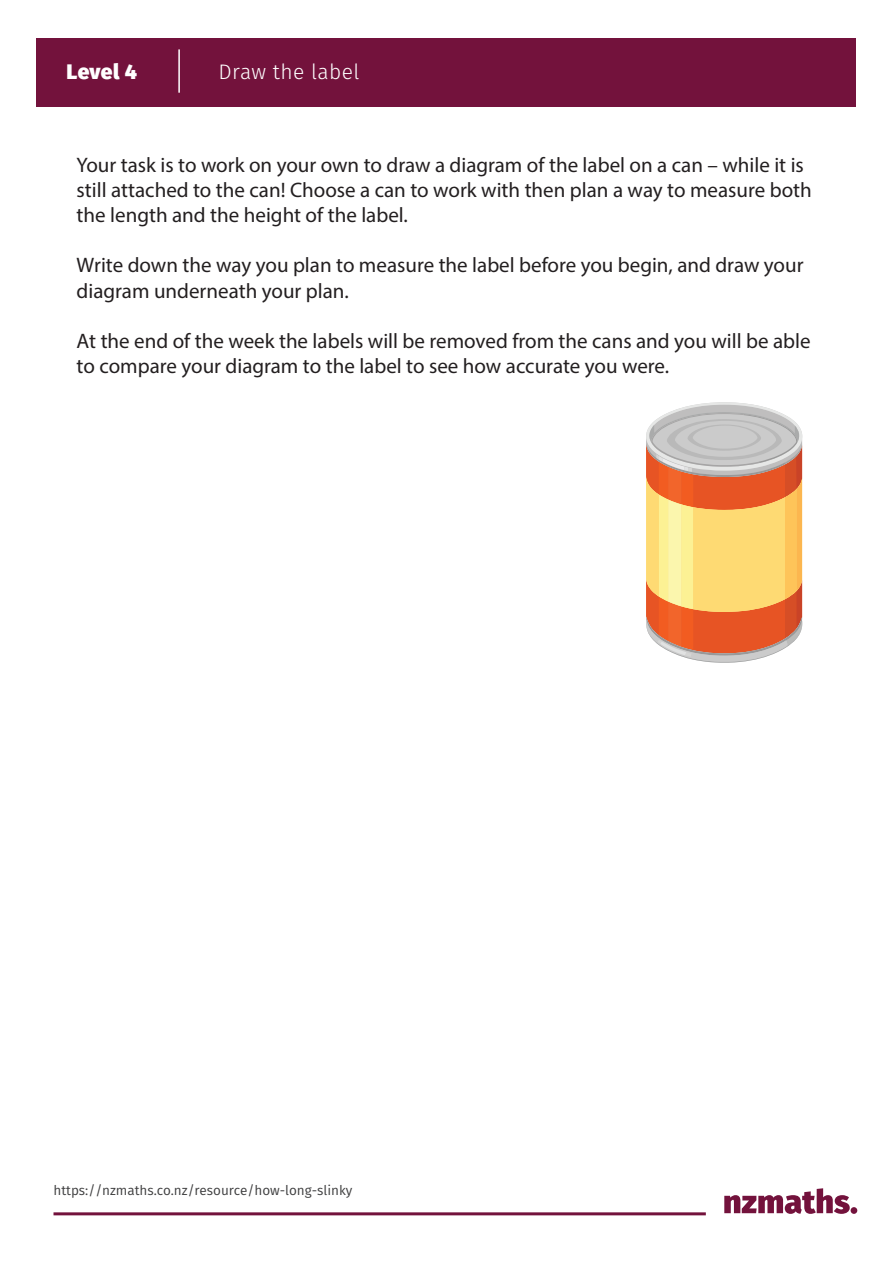
<style>
.page{position:relative;width:893px;height:1263px;background:#fff}
.page>*{position:absolute;margin:0;border:0;box-sizing:border-box;transform-origin:0 0}
.t1{font:21px/25.2px "Myriad Pro";color:#231f20}
.t2{font:300 21px "Fira Sans";letter-spacing:.02em;color:#fff}
.t3{font:800 21px "Fira Sans";letter-spacing:.015em;color:#fff}
.t4{font:13.5px "Fira Sans";color:#3e3e3f}
</style>
<div class="page">
<div style="left:37px;top:38px;width:819px;height:69px;background:#73123c"></div>
<hr style="left:178px;top:49px;width:2px;height:44px;background:#fff">
<svg style="left:724px;top:1188px;width:126px;height:26px"></svg>
<div style="left:851px;top:1207px;width:6px;height:7px;background:#73123c;border-radius:50%"></div>
<hr style="left:54px;top:1212px;width:652px;height:3px;background:#73123c">
<svg style="left:646px;top:402px;width:156px;height:261px;background:#e8b27e"></svg>
<p class="t3" style="left:66px;top:57px;width:72px">Level 4</p>
<p class="t2" style="left:219px;top:57px;width:142px">Draw the label</p>
<p class="t1" style="left:77px;top:152px;width:737px">Your task is to work on your own to draw a diagram of the label on a can – while it is still attached to the can! Choose a can to work with then plan a way to measure both the length and the height of the label.</p>
<p class="t1" style="left:77px;top:252px;width:728px">Write down the way you plan to measure the label before you begin, and draw your diagram underneath your plan.</p>
<p class="t1" style="left:77px;top:328px;width:735px">At the end of the week the labels will be removed from the cans and you will be able to compare your diagram to the label to see how accurate you were.</p>
<p class="t4" style="left:53px;top:1181px;width:300px">https://nzmaths.co.nz/resource/how-long-slinky</p>
</div>
